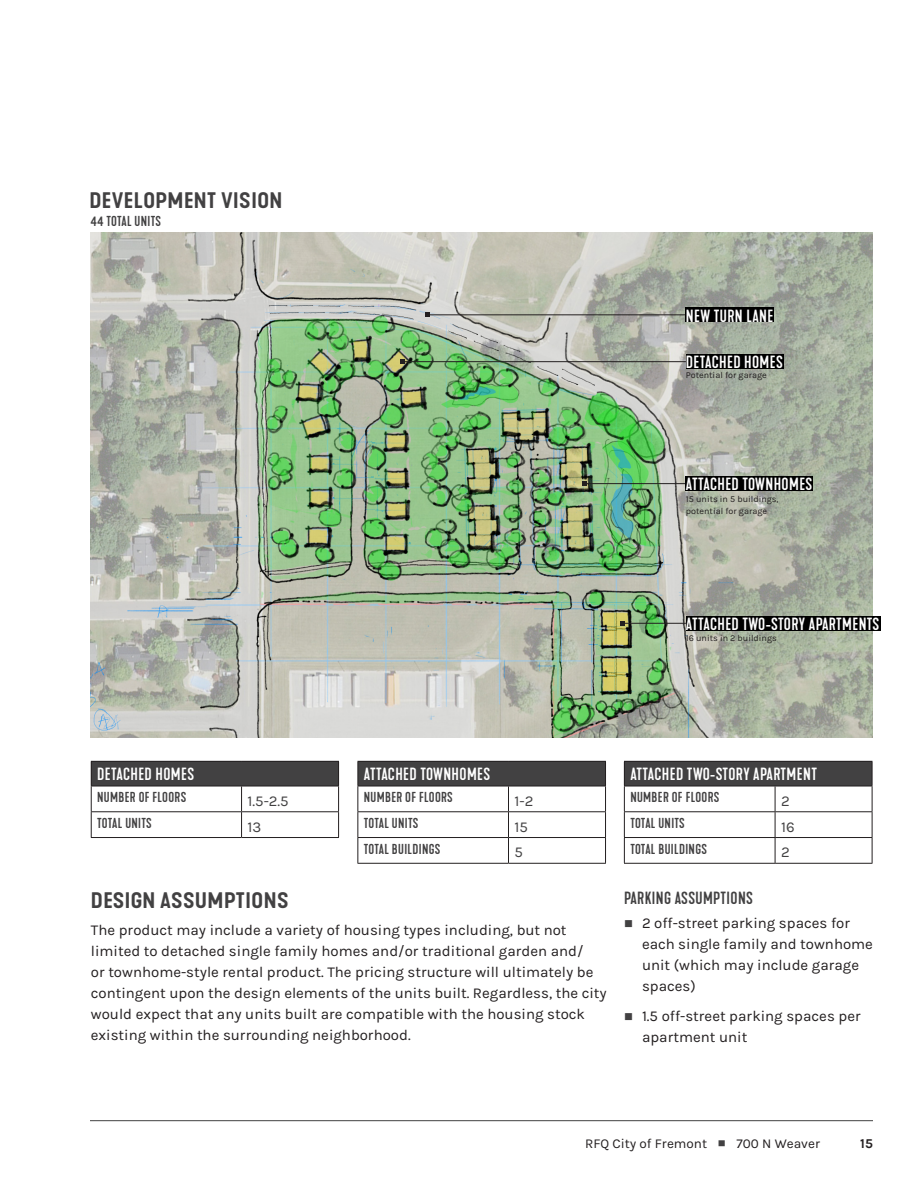
<style>
.page{position:relative;width:918px;height:1188px;background:#fff}
.page>*{position:absolute;margin:0;border:0;box-sizing:border-box;transform-origin:0 0}
.Heading_2{font:600 expanded 21px "Kapra Neue";letter-spacing:.025em;color:#424142}
.Heading_4{font:500 16.5px "Kapra Neue";letter-spacing:.025em;color:#fff}
.Heading_3{font:500 16.5px "Kapra Neue";letter-spacing:.025em;color:#fff}
.Heading_3-2{font:500 16.5px "Kapra Neue";letter-spacing:.025em;color:#424142}
.Body_Text{font:15px/21px "Karla";color:#231f20}
.Body_Text-2{font:15px "Karla";color:#424142}
.Heading_4-2{font:500 13.5px "Kapra Neue";letter-spacing:.025em;color:#424142}
.t1{font:13.5px "Karla";color:#231f20}
.t2{font:700 13.5px "Karla";color:#231f20}
.Body_Text-3{font:9px "Karla";color:#231f20}
.s1{color:#424142}
</style>
<div class="page">
<hr style="left:90px;top:1120px;width:783px;height:1px;background:#424142">
<img style="left:90px;top:233px;width:783px;height:505px">
<div style="left:91px;top:761px;width:248px;height:25px;background:#424142"></div>
<hr style="left:91px;top:761px;width:151px;height:1px;background:#231f20">
<hr style="left:242px;top:761px;width:97px;height:1px;background:#231f20">
<hr style="left:91px;top:786px;width:151px;height:1px;background:#231f20">
<hr style="left:242px;top:786px;width:97px;height:1px;background:#231f20">
<hr style="left:91px;top:811px;width:151px;height:1px;background:#231f20">
<svg style="left:91px;top:762px;width:1px;height:75px"></svg>
<hr style="left:242px;top:811px;width:97px;height:1px;background:#231f20">
<svg style="left:241px;top:786px;width:1px;height:51px"></svg>
<svg style="left:338px;top:762px;width:1px;height:75px"></svg>
<hr style="left:91px;top:837px;width:151px;height:1px;background:#231f20">
<hr style="left:242px;top:837px;width:97px;height:1px;background:#231f20">
<div style="left:358px;top:761px;width:248px;height:25px;background:#424142"></div>
<hr style="left:357px;top:761px;width:152px;height:1px;background:#231f20">
<hr style="left:508px;top:761px;width:98px;height:1px;background:#231f20">
<hr style="left:357px;top:786px;width:152px;height:1px;background:#231f20">
<hr style="left:508px;top:786px;width:98px;height:1px;background:#231f20">
<hr style="left:357px;top:811px;width:152px;height:1px;background:#231f20">
<hr style="left:508px;top:811px;width:98px;height:1px;background:#231f20">
<hr style="left:357px;top:837px;width:152px;height:1px;background:#231f20">
<svg style="left:357px;top:762px;width:1px;height:101px"></svg>
<hr style="left:508px;top:837px;width:98px;height:1px;background:#231f20">
<svg style="left:508px;top:786px;width:1px;height:77px"></svg>
<svg style="left:605px;top:762px;width:1px;height:101px"></svg>
<hr style="left:357px;top:863px;width:152px;height:1px;background:#231f20">
<hr style="left:508px;top:863px;width:98px;height:1px;background:#231f20">
<hr style="left:428px;top:314px;width:258px;height:1px;background:#231f20">
<svg style="left:425px;top:313px;width:5px;height:4px"></svg>
<div style="left:686px;top:308px;width:88px;height:14px;background:#000"></div>
<hr style="left:403px;top:361px;width:283px;height:1px;background:#231f20">
<svg style="left:400px;top:359px;width:5px;height:5px"></svg>
<div style="left:686px;top:354px;width:97px;height:14px;background:#000"></div>
<hr style="left:584px;top:483px;width:102px;height:1px;background:#231f20">
<svg style="left:582px;top:481px;width:4px;height:5px"></svg>
<div style="left:686px;top:476px;width:127px;height:15px;background:#000"></div>
<hr style="left:623px;top:623px;width:63px;height:1px;background:#231f20">
<svg style="left:621px;top:621px;width:4px;height:5px"></svg>
<div style="left:686px;top:616px;width:194px;height:15px;background:#000"></div>
<div style="left:624px;top:761px;width:248px;height:25px;background:#424142"></div>
<hr style="left:624px;top:761px;width:151px;height:1px;background:#231f20">
<hr style="left:775px;top:761px;width:97px;height:1px;background:#231f20">
<hr style="left:624px;top:786px;width:151px;height:1px;background:#231f20">
<hr style="left:775px;top:786px;width:97px;height:1px;background:#231f20">
<hr style="left:624px;top:811px;width:151px;height:1px;background:#231f20">
<hr style="left:775px;top:811px;width:97px;height:1px;background:#231f20">
<hr style="left:624px;top:837px;width:151px;height:1px;background:#231f20">
<svg style="left:624px;top:762px;width:1px;height:101px"></svg>
<hr style="left:775px;top:837px;width:97px;height:1px;background:#231f20">
<svg style="left:775px;top:786px;width:1px;height:77px"></svg>
<svg style="left:872px;top:762px;width:1px;height:101px"></svg>
<hr style="left:624px;top:863px;width:151px;height:1px;background:#231f20">
<hr style="left:775px;top:863px;width:97px;height:1px;background:#231f20">
<p class="Heading_2" style="left:89px;top:187px;width:195px">DEVELOPMENT VISION</p>
<p class="Heading_4-2" style="left:91px;top:213px;width:72px">44 TOTAL UNITS</p>
<p class="Heading_4" style="left:686px;top:306px;width:89px">NEW TURN LANE</p>
<p class="Heading_4" style="left:686px;top:352px;width:99px">DETACHED HOMES</p>
<p class="Body_Text-3" style="left:686px;top:370px;width:83px">Potential for garage</p>
<p class="Heading_4" style="left:686px;top:474px;width:128px">ATTACHED TOWNHOMES</p>
<p class="Body_Text-3" style="left:686px;top:494px;width:94px">15 units in 5 buildings,</p>
<p class="Body_Text-3" style="left:686px;top:506px;width:83px">potential for garage</p>
<p class="Heading_4" style="left:686px;top:615px;width:195px">ATTACHED TWO-STORY APARTMENTS</p>
<p class="Body_Text-3" style="left:686px;top:633px;width:92px">16 units in 2 buildings</p>
<p class="Heading_3" style="left:97px;top:764px;width:99px">DETACHED HOMES</p>
<p class="Heading_4-2" style="left:97px;top:789px;width:91px">NUMBER OF FLOORS</p>
<p class="Body_Text-2" style="left:248px;top:793px;width:43px">1.5-2.5</p>
<p class="Heading_4-2" style="left:97px;top:815px;width:56px">TOTAL UNITS</p>
<p class="Body_Text-2" style="left:248px;top:818px;width:15px">13</p>
<p class="Heading_3" style="left:364px;top:764px;width:128px">ATTACHED TOWNHOMES</p>
<p class="Heading_4-2" style="left:364px;top:789px;width:91px">NUMBER OF FLOORS</p>
<p class="Body_Text-2" style="left:514px;top:793px;width:20px">1-2</p>
<p class="Heading_4-2" style="left:364px;top:815px;width:56px">TOTAL UNITS</p>
<p class="Body_Text-2" style="left:514px;top:818px;width:15px">15</p>
<p class="Heading_4-2" style="left:364px;top:841px;width:78px">TOTAL BUILDINGS</p>
<p class="Body_Text-2" style="left:514px;top:844px;width:10px">5</p>
<p class="Heading_2" style="left:91px;top:887px;width:199px">DESIGN ASSUMPTIONS</p>
<p class="Body_Text" style="left:91px;top:920px;width:518px">The product may include a variety of housing types including, but not limited to detached single family homes and/or traditional garden and/<br>or townhome-style rental product. The pricing structure will ultimately be contingent upon the design elements of the units built. Regardless, the city would expect that any units built are compatible with the housing stock existing within the surrounding neighborhood.</p>
<p class="Heading_3" style="left:630px;top:764px;width:188px">ATTACHED TWO-STORY APARTMENT</p>
<p class="Heading_4-2" style="left:630px;top:789px;width:91px">NUMBER OF FLOORS</p>
<p class="Body_Text-2" style="left:781px;top:793px;width:10px">2</p>
<p class="Heading_4-2" style="left:630px;top:815px;width:56px">TOTAL UNITS</p>
<p class="Body_Text-2" style="left:781px;top:818px;width:15px">16</p>
<p class="Heading_4-2" style="left:630px;top:841px;width:78px">TOTAL BUILDINGS</p>
<p class="Body_Text-2" style="left:781px;top:844px;width:10px">2</p>
<p class="Heading_3-2" style="left:624px;top:888px;width:131px">PARKING ASSUMPTIONS</p>
<p class="Body_Text" style="left:642px;top:913px;width:232px">2 off-street parking spaces for each single family and townhome unit (which may include garage spaces)</p>
<p class="Body_Text" style="left:642px;top:1006px;width:220px">1.5 off-street parking spaces per apartment unit</p>
<p class="t1" style="left:585px;top:1136px;width:237px">RFQ City of Fremont <span class="s1">■</span> 700 N Weaver</p>
<p class="t2" style="left:860px;top:1136px;width:14px">15</p>
</div>
